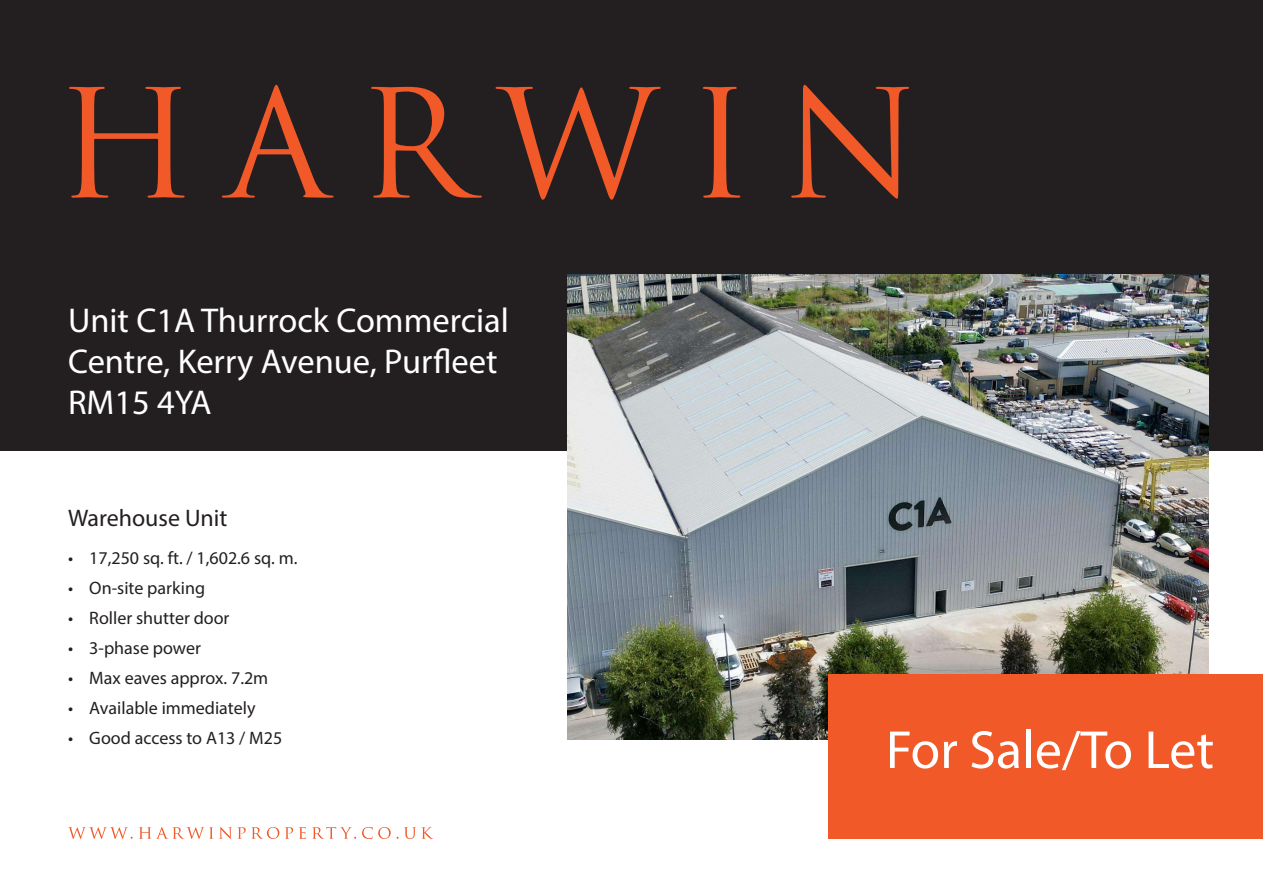
<style>
.page{position:relative;width:1263px;height:893px;background:#fff}
.page>*{position:absolute;margin:0;border:0;box-sizing:border-box;transform-origin:0 0}
.t1{font:54px "Myriad Pro";color:#fff}
.t2{font:34.5px/41.4px "Myriad Pro";color:#fff}
.t3{font:24px "Myriad Pro";color:#231f20}
.t4{font:18px "Myriad Pro";color:#231f20}
</style>
<div class="page">
<div style="left:0;top:0;width:1263px;height:451px;background:#231f20"></div>
<img style="left:568px;top:274px;width:641px;height:466px">
<svg style="left:69px;top:87px;width:116px;height:111px"></svg>
<svg style="left:222px;top:85px;width:112px;height:113px"></svg>
<svg style="left:371px;top:87px;width:111px;height:111px"></svg>
<svg style="left:496px;top:87px;width:165px;height:113px"></svg>
<svg style="left:703px;top:87px;width:37px;height:111px"></svg>
<svg style="left:791px;top:85px;width:118px;height:114px"></svg>
<svg style="left:68px;top:827px;width:65px;height:12px"></svg>
<svg style="left:139px;top:827px;width:74px;height:12px"></svg>
<svg style="left:219px;top:827px;width:13px;height:12px"></svg>
<svg style="left:238px;top:827px;width:41px;height:12px"></svg>
<svg style="left:285px;top:827px;width:8px;height:12px"></svg>
<svg style="left:299px;top:827px;width:7px;height:12px"></svg>
<svg style="left:312px;top:827px;width:44px;height:12px"></svg>
<svg style="left:362px;top:827px;width:29px;height:12px"></svg>
<svg style="left:404px;top:827px;width:12px;height:12px"></svg>
<svg style="left:422px;top:827px;width:11px;height:12px"></svg>
<div style="left:828px;top:675px;width:435px;height:164px;background:#f15929"></div>
<p class="t2" style="left:68px;top:299px;width:442px">Unit C1A Thurrock Commercial<br>Centre, Kerry Avenue, Purfleet</p>
<p class="t2" style="left:68px;top:382px;width:145px">RM15 4YA</p>
<p class="t3" style="left:68px;top:504px;width:161px">Warehouse Unit</p>
<p class="t4" style="left:68px;top:546px;width:231px">• 17,250 sq. ft. / 1,602.6 sq. m.</p>
<p class="t4" style="left:68px;top:576px;width:139px">• On-site parking</p>
<p class="t4" style="left:68px;top:607px;width:163px">• Roller shutter door</p>
<p class="t4" style="left:68px;top:637px;width:134px">• 3-phase power</p>
<p class="t4" style="left:68px;top:667px;width:202px">• Max eaves approx. 7.2m</p>
<p class="t4" style="left:68px;top:697px;width:189px">• Available immediately</p>
<p class="t4" style="left:68px;top:727px;width:216px">• Good access to A13 / M25</p>
<p class="t1" style="left:886px;top:717px;width:330px">For Sale/To Let</p>
</div>
